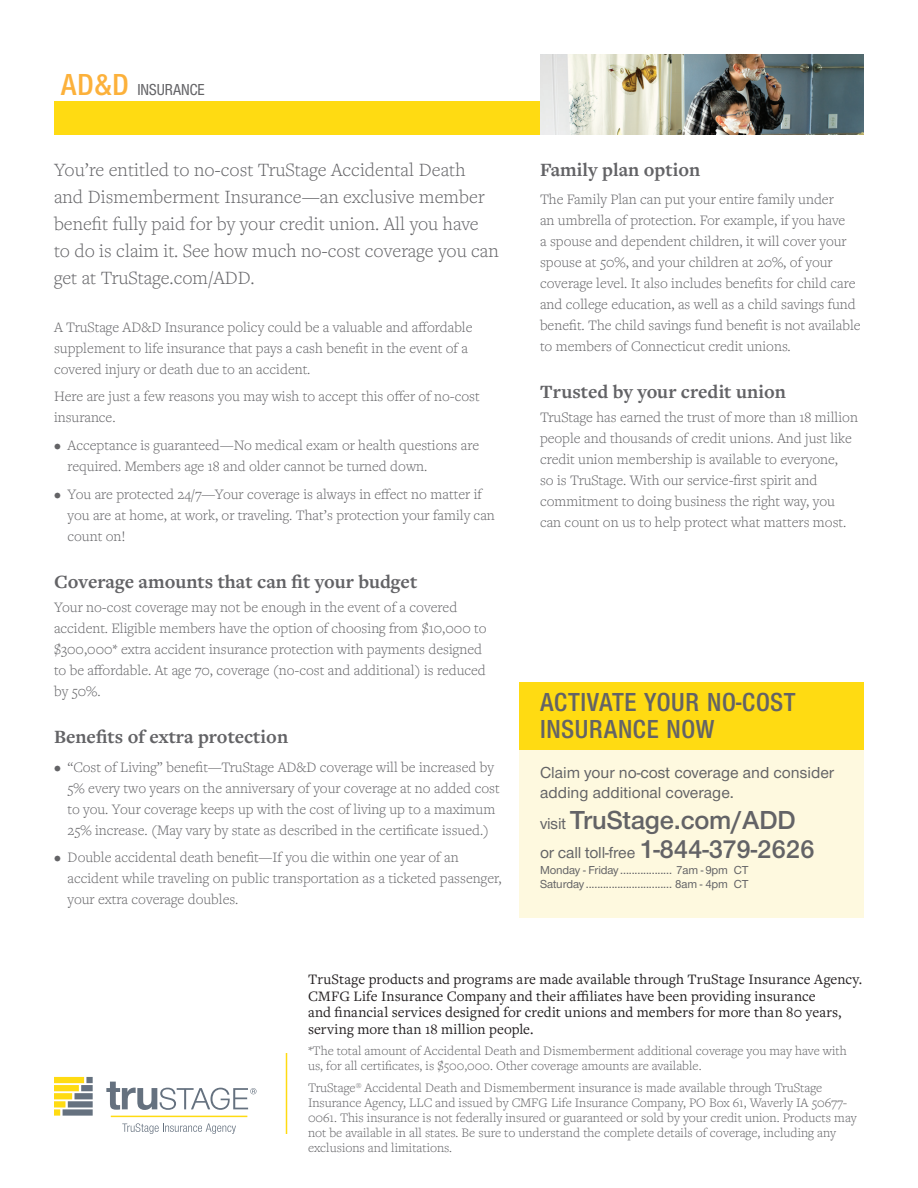
<style>
.page{position:relative;width:918px;height:1188px;background:#fff}
.page>*{position:absolute;margin:0;border:0;box-sizing:border-box;transform-origin:0 0}
.t1{font:27px/27px "Nimbus Sans Novus TOT Sem Bol Con";letter-spacing:.025em;color:#636366}
.t2{font:27px "Nimbus Sans Novus TOT Sem Bol";letter-spacing:-.01em;color:#636366}
.t3{font:300 19.5px/27px "Freight Text Pro";color:#636366}
.t4{font:700 19.5px "Freight Text Pro";color:#636366}
.t5{font:500 16.5px/19.5px "Nimbus Sans Novus TOT";color:#636366}
.t6{font:16.5px "Nimbus Sans Novus TOT Med Con";letter-spacing:-.005em;color:#636366}
.t7{font:300 15px/21px "Freight Text Pro";color:#636366}
.t8{font:15px/16.5px "Freight Text Pro";letter-spacing:.005em;color:#231f20}
.t9{font:300 13.5px/15px "Freight Text Pro";color:#636366}
.t10{font:500 12px/13.5px "Nimbus Sans Novus TOT";letter-spacing:-.01em;color:#636366}
.s1{font-family:"Nimbus Sans Novus TOT Sem Bol Con";font-size:31.5px;color:#fcb13b}
.s2{font-family:"Nimbus Sans Novus TOT";font-weight:500;font-size:16.5px}
.s3{font-family:"Nimbus Sans Novus TOT Sem Bol";font-weight:400;font-size:27px}
</style>
<div class="page">
<div style="left:54px;top:101px;width:490px;height:34px;background:#ffdb12"></div>
<svg style="left:54px;top:1077px;width:39px;height:39px;background:#c5bc77"></svg>
<hr style="left:111px;top:1116px;width:136px;height:1px;background:#ffdb12">
<svg style="left:122px;top:1123px;width:114px;height:11px"></svg>
<svg style="left:106px;top:1082px;width:150px;height:28px"></svg>
<img style="left:540px;top:54px;width:324px;height:81px">
<div style="left:520px;top:732px;width:344px;height:186px;background:#fef9df"></div>
<div style="left:520px;top:682px;width:344px;height:68px;background:#ffdb12"></div>
<hr style="left:286px;top:1053px;width:1px;height:81px;background:#ffdb12">
<p class="t6" style="left:61px;top:80px;width:145px"><span class="s1">AD&amp;D</span> INSURANCE</p>
<p class="t3" style="left:54px;top:155px;width:446px">You’re entitled to no-cost TruStage Accidental Death and Dismemberment Insurance—an exclusive member benefit fully paid for by your credit union. All you have to do is claim it. See how much no‑cost coverage you can get at TruStage.com/ADD.</p>
<p class="t7" style="left:54px;top:316px;width:420px">A TruStage AD&amp;D Insurance policy could be a valuable and affordable supplement to life insurance that pays a cash benefit in the event of a covered injury or death due to an accident.</p>
<p class="t7" style="left:54px;top:386px;width:427px">Here are just a few reasons you may wish to accept this offer of no-cost insurance.</p>
<p class="t7" style="left:68px;top:434px;width:413px;text-indent:-14px">• Acceptance is guaranteed—No medical exam or health questions are required. Members age 18 and older cannot be turned down.</p>
<p class="t7" style="left:68px;top:483px;width:429px;text-indent:-14px">• You are protected 24/7—Your coverage is always in effect no matter if you are at home, at work, or traveling. That’s protection your family can count on!</p>
<p class="t4" style="left:54px;top:569px;width:365px">Coverage amounts that can fit your budget</p>
<p class="t7" style="left:54px;top:596px;width:434px">Your no-cost coverage may not be enough in the event of a covered accident. Eligible members have the option of choosing from $10,000 to $300,000* extra accident insurance protection with payments designed to be affordable. At age 70, coverage (no-cost and additional) is reduced by 50%.</p>
<p class="t4" style="left:54px;top:724px;width:236px">Benefits of extra protection</p>
<p class="t7" style="left:68px;top:756px;width:434px;text-indent:-14px">• “Cost of Living” benefit—TruStage AD&amp;D coverage will be increased by 5% every two years on the anniversary of your coverage at no added cost to you. Your coverage keeps up with the cost of living up to a maximum 25% increase. (May vary by state as described in the certificate issued.)</p>
<p class="t7" style="left:68px;top:847px;width:436px;text-indent:-14px">• Double accidental death benefit—If you die within one year of an accident while traveling on public transportation as a ticketed passenger, your extra coverage doubles.</p>
<p class="t4" style="left:540px;top:156px;width:162px">Family plan option</p>
<p class="t7" style="left:540px;top:188px;width:322px">The Family Plan can put your entire family under<br>an umbrella of protection. For example, if you have<br>a spouse and dependent children, it will cover your spouse at 50%, and your children at 20%, of your coverage level. It also includes benefits for child care and college education, as well as a child savings fund benefit. The child savings fund benefit is not available to members of Connecticut credit unions.</p>
<p class="t4" style="left:540px;top:379px;width:247px">Trusted by your credit union</p>
<p class="t7" style="left:540px;top:406px;width:319px">TruStage has earned the trust of more than 18 million people and thousands of credit unions. And just like credit union membership is available to everyone,<br>so is TruStage. With our service‑first spirit and commitment to doing business the right way, you can count on us to help protect what matters most.</p>
<p class="t1" style="left:540px;top:689px;width:257px">ACTIVATE YOUR NO-COST<br>INSURANCE NOW</p>
<p class="t5" style="left:540px;top:763px;width:296px">Claim your no-cost coverage and consider adding additional coverage.</p>
<p class="t2" style="left:540px;top:805px;width:257px"><span class="s2">visit</span> TruStage.com/ADD</p>
<p class="t5" style="left:540px;top:843px;width:276px">or call toll-free <span class="s3">1-844-379-2626</span></p>
<p class="t10" style="left:540px;top:863px;width:210px">Monday - Friday .................. 7am - 9pm CT<br>Saturday .............................. 8am - 4pm CT</p>
<p class="t8" style="left:308px;top:970px;width:556px">TruStage products and programs are made available through TruStage Insurance Agency.<br>CMFG Life Insurance Company and their affiliates have been providing insurance<br>and financial services designed for credit unions and members for more than 80 years, serving more than 18 million people.</p>
<p class="t9" style="left:308px;top:1043px;width:540px">*The total amount of Accidental Death and Dismemberment additional coverage you may have with us, for all certificates, is $500,000. Other coverage amounts are available.</p>
<p class="t9" style="left:308px;top:1080px;width:550px">TruStage<sup>®</sup> Accidental Death and Dismemberment insurance is made available through TruStage Insurance Agency, LLC and issued by CMFG Life Insurance Company, PO Box 61, Waverly IA 50677- 0061. This insurance is not federally insured or guaranteed or sold by your credit union. Products may not be available in all states. Be sure to understand the complete details of coverage, including any exclusions and limitations.</p>
</div>
